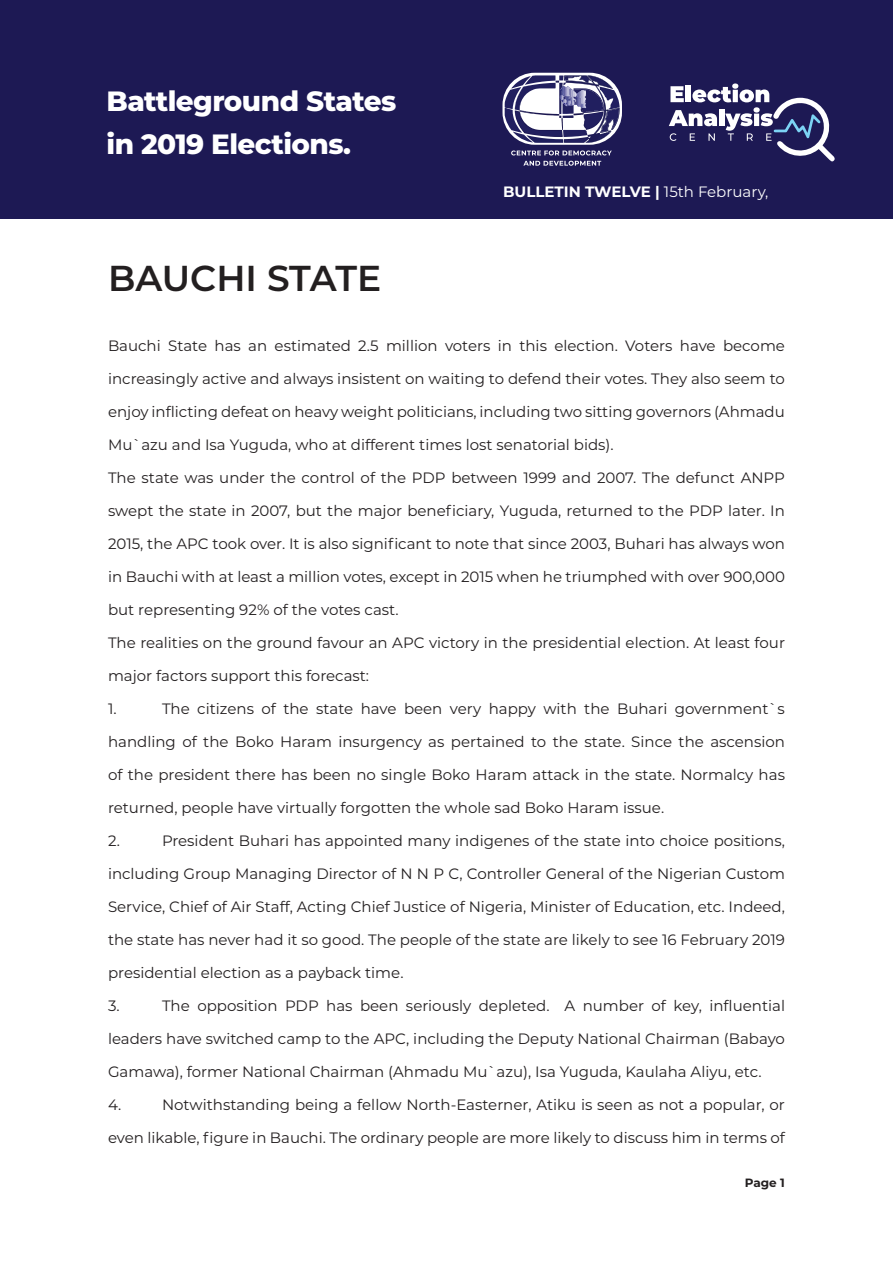
<style>
.page{position:relative;width:893px;height:1263px;background:#fff}
.page>*{position:absolute;margin:0;border:0;box-sizing:border-box;transform-origin:0 0}
.t1{font:600 36px "Montserrat";color:#231f20}
.t2{font:800 27.9px/42.6px "Montserrat";letter-spacing:-.02em;color:#fff}
.t3{font:15px/33px "Montserrat";color:#231f20}
.t4{font:700 15px "Montserrat";color:#fff}
.t5{font:700 12px "Montserrat";color:#231f20}
.s1{font-weight:400}
</style>
<div class="page">
<div style="left:0;top:0;width:893px;height:218px;background:#1d1954"></div>
<svg style="left:669px;top:83px;width:166px;height:78px"></svg>
<svg style="left:511px;top:150px;width:101px;height:5px"></svg>
<svg style="left:523px;top:161px;width:78px;height:5px"></svg>
<svg style="left:502px;top:73px;width:120px;height:72px"></svg>
<svg style="left:505px;top:75px;width:115px;height:68px"></svg>
<p class="t2" style="left:106px;top:78px;width:292px">Battleground States in 2019 Elections.</p>
<p class="t1" style="left:108px;top:252px;width:275px">BAUCHI STATE</p>
<p class="t4" style="left:503px;top:181px;width:267px">BULLETIN TWELVE | <span class="s1">15th February,</span></p>
<p class="t3" style="left:108px;top:328px;width:678px">Bauchi State has an estimated 2.5 million voters in this election. Voters have become</p>
<p class="t3" style="left:108px;top:361px;width:678px">increasingly active and always insistent on waiting to defend their votes. They also seem to</p>
<p class="t3" style="left:108px;top:394px;width:678px">enjoy inflicting defeat on heavy weight politicians, including two sitting governors (Ahmadu</p>
<p class="t3" style="left:108px;top:427px;width:507px">Mu`azu and Isa Yuguda, who at different times lost senatorial bids).</p>
<p class="t3" style="left:108px;top:460px;width:678px">The state was under the control of the PDP between 1999 and 2007. The defunct ANPP</p>
<p class="t3" style="left:108px;top:493px;width:678px">swept the state in 2007, but the major beneficiary, Yuguda, returned to the PDP later. In</p>
<p class="t3" style="left:108px;top:526px;width:678px">2015, the APC took over. It is also significant to note that since 2003, Buhari has always won</p>
<p class="t3" style="left:108px;top:559px;width:678px">in Bauchi with at least a million votes, except in 2015 when he triumphed with over 900,000</p>
<p class="t3" style="left:108px;top:592px;width:292px">but representing 92% of the votes cast.</p>
<p class="t3" style="left:108px;top:625px;width:678px">The realities on the ground favour an APC victory in the presidential election. At least four</p>
<p class="t3" style="left:108px;top:658px;width:263px">major factors support this forecast:</p>
<p class="t3" style="left:108px;top:691px;width:10px">1.</p>
<p class="t3" style="left:162px;top:691px;width:624px">The citizens of the state have been very happy with the Buhari government`s</p>
<p class="t3" style="left:108px;top:724px;width:678px">handling of the Boko Haram insurgency as pertained to the state. Since the ascension</p>
<p class="t3" style="left:108px;top:757px;width:678px">of the president there has been no single Boko Haram attack in the state. Normalcy has</p>
<p class="t3" style="left:108px;top:790px;width:558px">returned, people have virtually forgotten the whole sad Boko Haram issue.</p>
<p class="t3" style="left:108px;top:823px;width:13px">2.</p>
<p class="t3" style="left:162px;top:823px;width:624px">President Buhari has appointed many indigenes of the state into choice positions,</p>
<p class="t3" style="left:108px;top:856px;width:678px">including Group Managing Director of N N P C, Controller General of the Nigerian Custom</p>
<p class="t3" style="left:108px;top:889px;width:678px">Service, Chief of Air Staff, Acting Chief Justice of Nigeria, Minister of Education, etc. Indeed,</p>
<p class="t3" style="left:108px;top:922px;width:679px">the state has never had it so good. The people of the state are likely to see 16 February 2019</p>
<p class="t3" style="left:108px;top:955px;width:297px">presidential election as a payback time.</p>
<p class="t3" style="left:108px;top:988px;width:13px">3.</p>
<p class="t3" style="left:162px;top:988px;width:624px">The opposition PDP has been seriously depleted. A number of key, influential</p>
<p class="t3" style="left:108px;top:1021px;width:678px">leaders have switched camp to the APC, including the Deputy National Chairman (Babayo<br>Gamawa), former National Chairman (Ahmadu Mu`azu), Isa Yuguda, Kaulaha Aliyu, etc.</p>
<p class="t3" style="left:108px;top:1087px;width:15px">4.</p>
<p class="t3" style="left:162px;top:1087px;width:624px">Notwithstanding being a fellow North-Easterner, Atiku is seen as not a popular, or</p>
<p class="t3" style="left:108px;top:1120px;width:678px">even likable, figure in Bauchi. The ordinary people are more likely to discuss him in terms of</p>
<p class="t5" style="left:745px;top:1174px;width:42px">Page 1</p>
</div>
